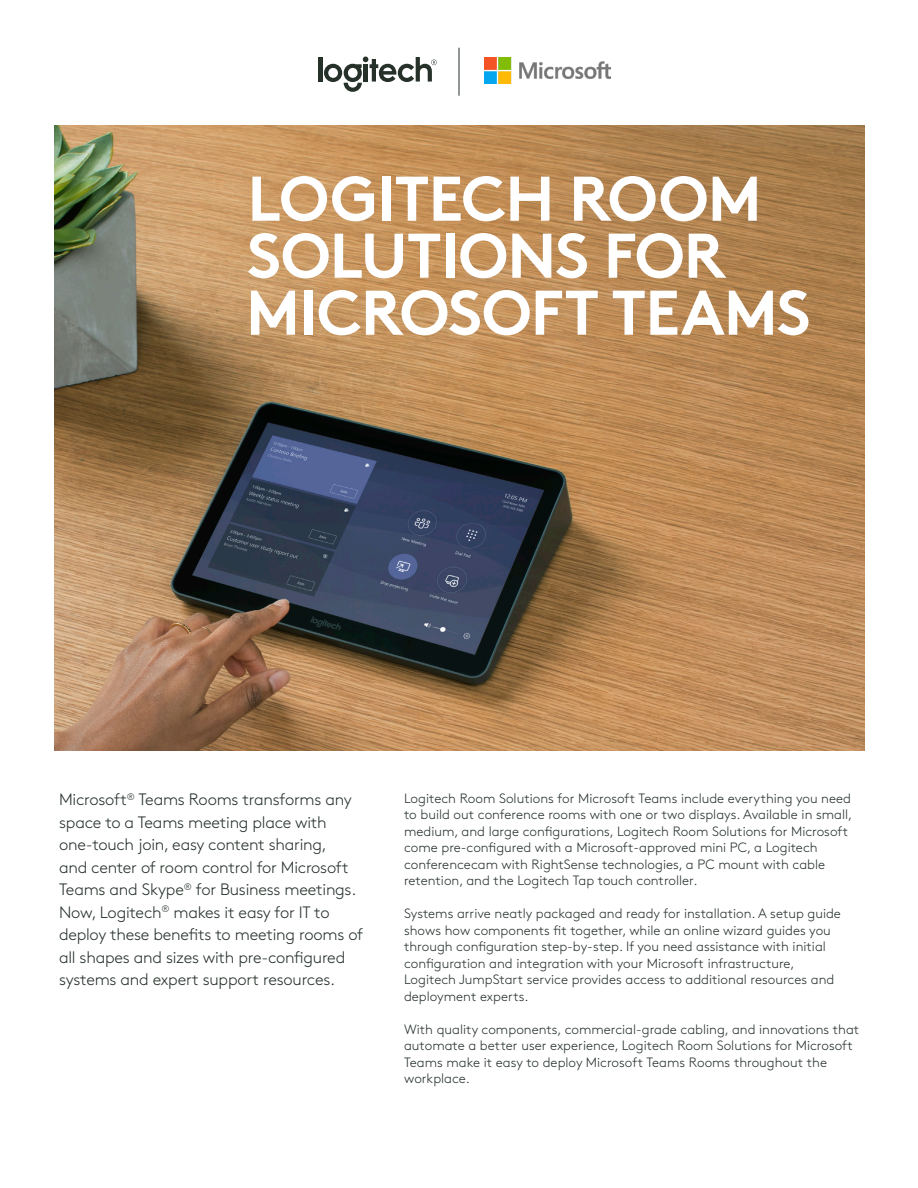
<style>
.page{position:relative;width:918px;height:1188px;background:#fff}
.page>*{position:absolute;margin:0;border:0;box-sizing:border-box;transform-origin:0 0}
.t1{font:700 63px/57px "Brown Std";letter-spacing:-.015em;color:#fff}
.Side_Column_Text{font:300 16.5px/22.5px "Brown Pro";letter-spacing:-.015em;color:#26312a}
.t2{font:300 13.5px/16.5px "Brown Pro";color:#26312a}
</style>
<div class="page">
<img style="left:55px;top:125px;width:810px;height:625px">
<hr style="left:318px;top:57px;width:4px;height:25px;background:#26312a">
<svg style="left:324px;top:57px;width:113px;height:35px"></svg>
<hr style="left:364px;top:64px;width:4px;height:18px;background:#26312a">
<img style="left:484px;top:57px;width:126px;height:27px">
<hr style="left:459px;top:48px;width:1px;height:48px;background:#26312a">
<p class="t1" style="left:246px;top:170px;width:566px">LOGITECH ROOM<br>SOLUTIONS FOR<br>MICROSOFT TEAMS</p>
<p class="Side_Column_Text" style="left:59px;top:787px;width:306px">Microsoft<sup>®</sup> Teams Rooms transforms any space to a Teams meeting place with one-touch join, easy content sharing,<br>and center of room control for Microsoft Teams and Skype<sup>®</sup> for Business meetings.<br>Now, Logitech<sup>®</sup> makes it easy for IT to deploy these benefits to meeting rooms of all shapes and sizes with pre-configured systems and expert support resources.</p>
<p class="t2" style="left:404px;top:789px;width:450px">Logitech Room Solutions for Microsoft Teams include everything you need to build out conference rooms with one or two displays. Available in small, medium, and large configurations, Logitech Room Solutions for Microsoft come pre-configured with a Microsoft-approved mini PC, a Logitech conferencecam with RightSense technologies, a PC mount with cable retention, and the Logitech Tap touch controller.</p>
<p class="t2" style="left:404px;top:904px;width:438px">Systems arrive neatly packaged and ready for installation. A setup guide shows how components fit together, while an online wizard guides you through configuration step-by-step. If you need assistance with initial configuration and integration with your Microsoft infrastructure, Logitech JumpStart service provides access to additional resources and deployment experts.</p>
<p class="t2" style="left:404px;top:1020px;width:457px">With quality components, commercial-grade cabling, and innovations that automate a better user experience, Logitech Room Solutions for Microsoft Teams make it easy to deploy Microsoft Teams Rooms throughout the workplace.</p>
</div>
